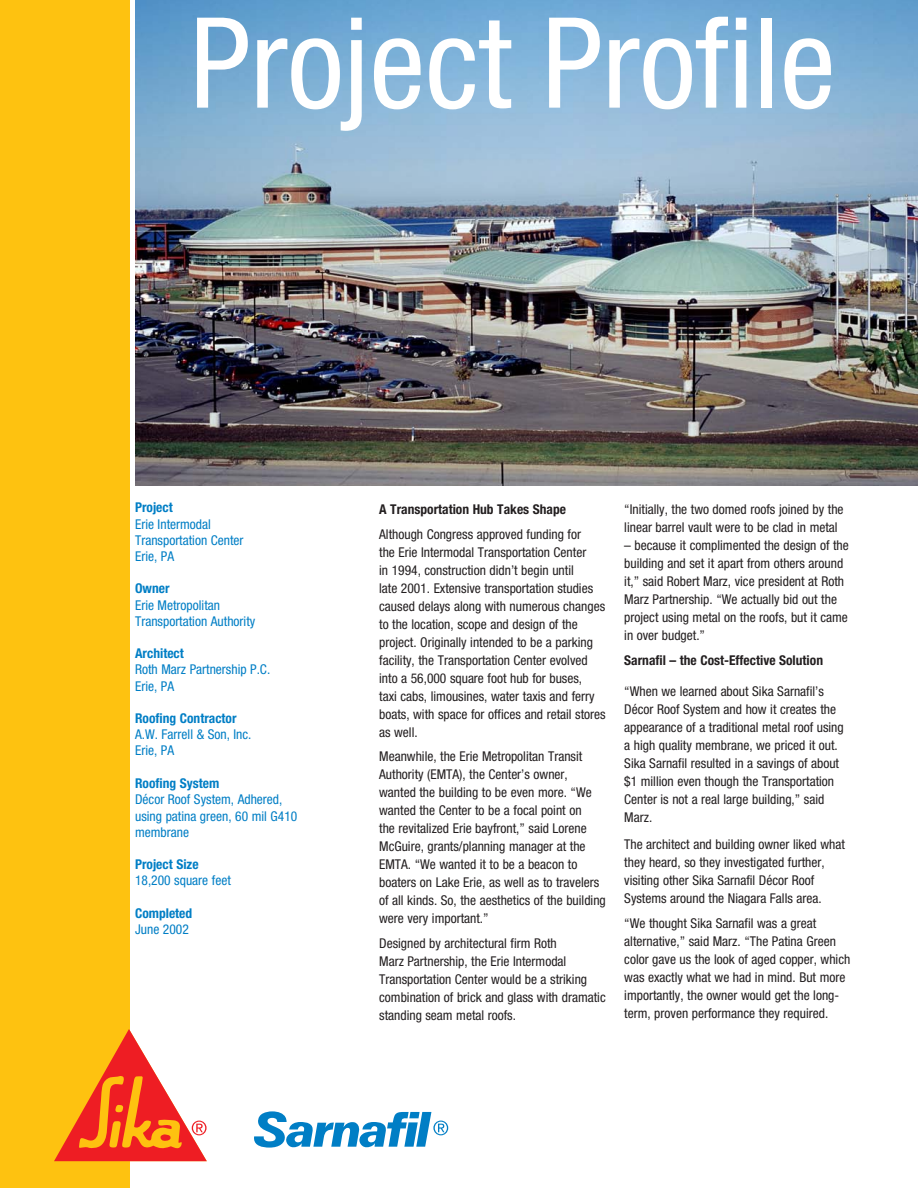
<style>
.page{position:relative;width:918px;height:1188px;background:#fff}
.page>*{position:absolute;margin:0;border:0;box-sizing:border-box;transform-origin:0 0}
.t1{font:condensed 126px "Helvetica Neue";color:#fff}
.Copy{font:condensed 13.5px/18px "Helvetica Neue";color:#231f20}
.Copy-2{font:condensed 13.5px/16.2px "Helvetica Neue";color:#007ec5}
.Copy-3{font:700 condensed 13.5px "Helvetica Neue";color:#231f20}
.Copy-4{font:700 condensed 13.5px/16.2px "Helvetica Neue";color:#007ec5}
.s1{font-weight:700}
.s2{font-weight:400}
</style>
<div class="page">
<img style="left:136px;top:0;width:782px;height:486px">
<div style="left:0;top:0;width:129px;height:1188px;background:#fec210"></div>
<svg style="left:54px;top:1029px;width:153px;height:132px"></svg>
<svg style="left:254px;top:1111px;width:194px;height:37px"></svg>
<p class="t1" style="left:190px;top:-10px;width:647px">Project Profile</p>
<p class="Copy-2" style="left:135px;top:499px;width:110px"><span class="s1">Project<br></span>Erie Intermodal<br>Transportation Center<br>Erie, PA</p>
<p class="Copy-2" style="left:135px;top:580px;width:122px"><span class="s1">Owner<br></span>Erie Metropolitan<br>Transportation Authority</p>
<p class="Copy-2" style="left:135px;top:645px;width:137px"><span class="s1">Architect<br></span>Roth Marz Partnership P.C.<br>Erie, PA</p>
<p class="Copy-2" style="left:135px;top:710px;width:118px"><span class="s1">Roofing Contractor<br></span>A.W. Farrell &amp; Son, Inc.</p>
<p class="Copy-2" style="left:135px;top:742px;width:41px">Erie, PA</p>
<p class="Copy-2" style="left:135px;top:775px;width:164px"><span class="s1">Roofing System<br></span>Décor Roof System, Adhered, using patina green, 60 mil G410</p>
<p class="Copy-2" style="left:135px;top:824px;width:55px">membrane</p>
<p class="Copy-2" style="left:135px;top:856px;width:97px"><span class="s1">Project Size<br></span>18,200 square feet</p>
<p class="Copy-4" style="left:135px;top:905px;width:59px">Completed<br><span class="s2">June 2002</span></p>
<p class="Copy-3" style="left:379px;top:501px;width:188px">A Transportation Hub Takes Shape</p>
<p class="Copy" style="left:379px;top:525px;width:228px">Although Congress approved funding for<br>the Erie Intermodal Transportation Center<br>in 1994, construction didn’t begin until<br>late 2001. Extensive transportation studies caused delays along with numerous changes to the location, scope and design of the project. Originally intended to be a parking facility, the Transportation Center evolved into a 56,000 square foot hub for buses,<br>taxi cabs, limousines, water taxis and ferry boats, with space for offices and retail stores as well.</p>
<p class="Copy" style="left:379px;top:747px;width:228px">Meanwhile, the Erie Metropolitan Transit Authority (EMTA), the Center’s owner, wanted the building to be even more. “We wanted the Center to be a focal point on<br>the revitalized Erie bayfront,” said Lorene McGuire, grants/planning manager at the EMTA. “We wanted it to be a beacon to boaters on Lake Erie, as well as to travelers of all kinds. So, the aesthetics of the building were very important.”</p>
<p class="Copy" style="left:379px;top:934px;width:228px">Designed by architectural firm Roth<br>Marz Partnership, the Erie Intermodal Transportation Center would be a striking combination of brick and glass with dramatic standing seam metal roofs.</p>
<p class="Copy" style="left:624px;top:500px;width:221px">“Initially, the two domed roofs joined by the linear barrel vault were to be clad in metal</p>
<p class="Copy" style="left:624px;top:536px;width:226px">– because it complimented the design of the building and set it apart from others around it,” said Robert Marz, vice president at Roth Marz Partnership. “We actually bid out the project using metal on the roofs, but it came in over budget.”</p>
<p class="Copy-3" style="left:624px;top:652px;width:200px">Sarnafil – the Cost-Effective Solution</p>
<p class="Copy" style="left:624px;top:682px;width:221px">“When we learned about Sika Sarnafil’s Décor Roof System and how it creates the appearance of a traditional metal roof using a high quality membrane, we priced it out.<br>Sika Sarnafil resulted in a savings of about $1 million even though the Transportation Center is not a real large building,” said Marz.</p>
<p class="Copy" style="left:624px;top:835px;width:222px">The architect and building owner liked what they heard, so they investigated further, visiting other Sika Sarnafil Décor Roof Systems around the Niagara Falls area.</p>
<p class="Copy" style="left:624px;top:914px;width:228px">“We thought Sika Sarnafil was a great alternative,” said Marz. “The Patina Green color gave us the look of aged copper, which was exactly what we had in mind. But more importantly, the owner would get the long&shy;term, proven performance they required.</p>
</div>
